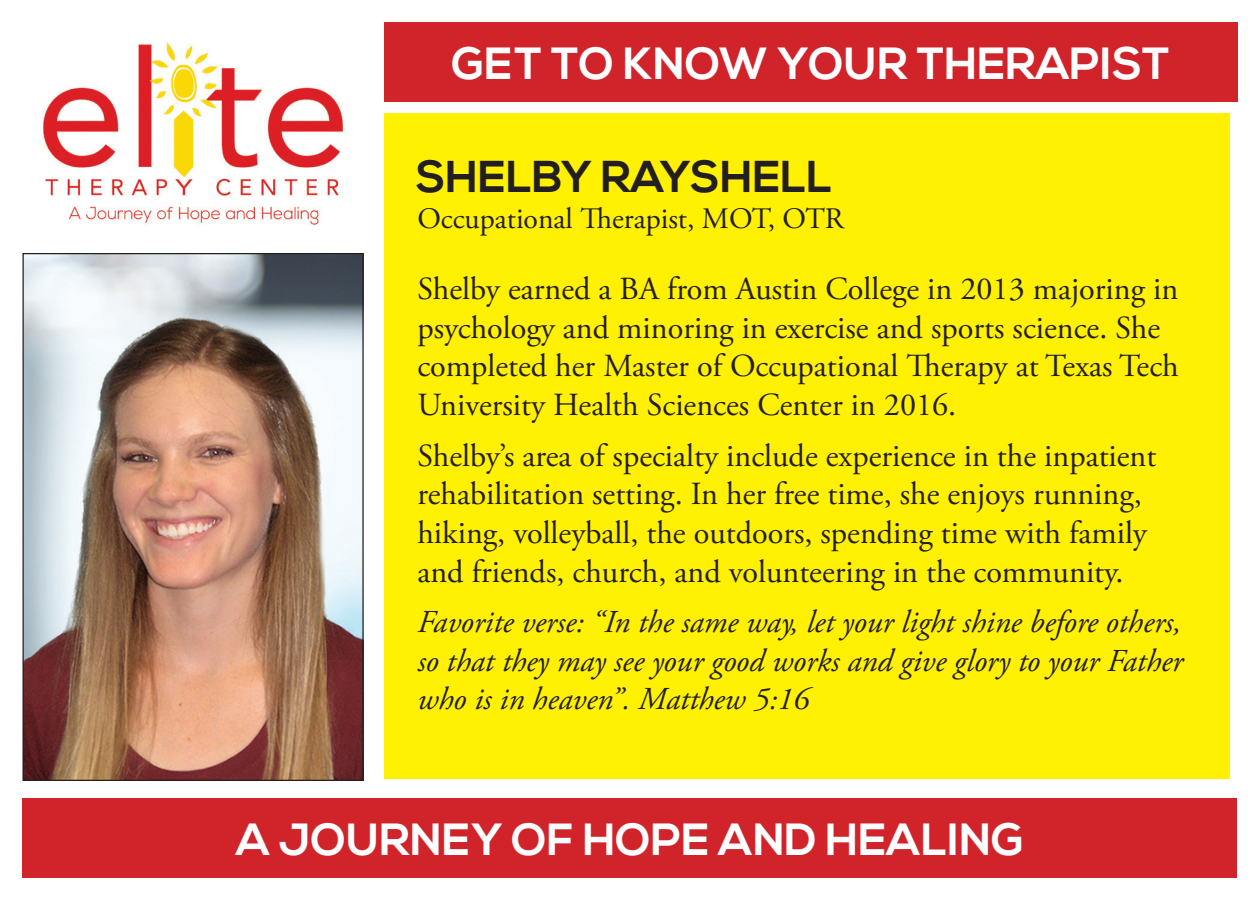
<style>
.page{position:relative;width:1260px;height:900px;background:#fff}
.page>*{position:absolute;margin:0;border:0;box-sizing:border-box;transform-origin:0 0}
.t1{font:700 45px "Nexa";color:#fff}
.t2{font:700 44.5px "Nexa";color:#231f20}
.t3{font:32.25px/38.5px "Adobe Garamond Pro";color:#231f20}
.t4{font:italic 31.75px/38.2px "Adobe Garamond Pro";color:#231f20;text-align:justify}
.t5{font:29.75px "Adobe Garamond Pro";color:#231f20}
</style>
<div class="page">
<img style="left:24px;top:255px;width:338px;height:524px">
<div style="left:384px;top:22px;width:854px;height:80px;background:#d1232a"></div>
<div style="left:22px;top:798px;width:1216px;height:80px;background:#d1232a"></div>
<div style="left:384px;top:113px;width:845px;height:666px;background:#fff101"></div>
<img style="left:43px;top:41px;width:301px;height:184px">
<h1 class="t1" style="left:452px;top:37px;width:720px">GET TO KNOW YOUR THERAPIST</h1>
<h2 class="t2" style="left:416px;top:151px;width:418px">SHELBY RAYSHELL</h2>
<p class="t5" style="left:417px;top:200px;width:428px">Occupational Therapist, MOT, OTR</p>
<p class="t3" style="left:417px;top:271px;width:763px">Shelby earned a BA from Austin College in 2013 majoring in psychology and minoring in exercise and sports science. She completed her Master of Occupational Therapy at Texas Tech University Health Sciences Center in 2016.</p>
<p class="t3" style="left:417px;top:438px;width:740px">Shelby’s area of specialty include experience in the inpatient rehabilitation setting. In her free time, she enjoys running, hiking, volleyball, the outdoors, spending time with family and friends, church, and volunteering in the community.</p>
<p class="t4" style="left:417px;top:604px;width:767px">Favorite verse: “In the same way, let your light shine before others, so that they may see your good works and give glory to your Father who is in heaven”. Matthew 5:16</p>
<h1 class="t1" style="left:236px;top:813px;width:789px">A JOURNEY OF HOPE AND HEALING</h1>
</div>
